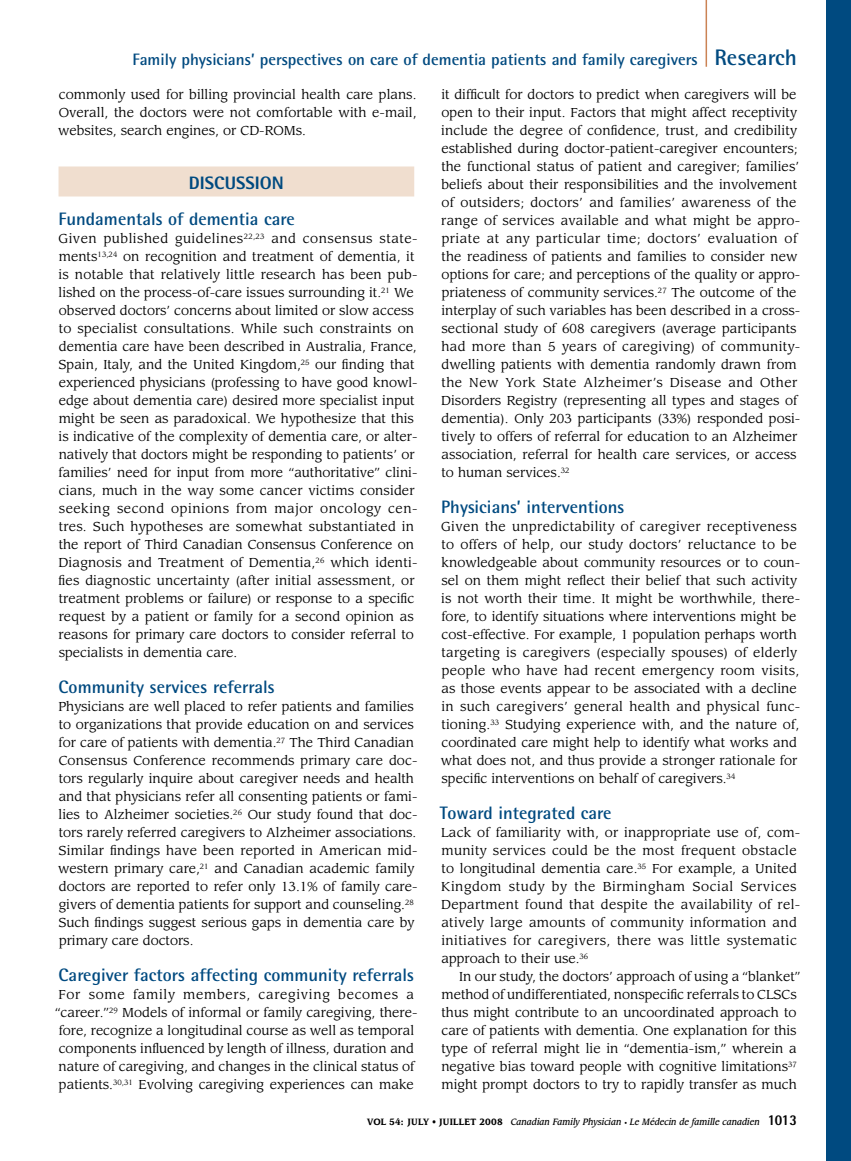
<style>
.page{position:relative;width:851px;height:1161px;background:#fff}
.page>*{position:absolute;margin:0;border:0;box-sizing:border-box;transform-origin:0 0}
.t1{font:700 18px "Rotis Semi Sans Std";color:#004a80}
.t2{font:700 18px "Rotis Semi Sans Std";letter-spacing:-.02em;color:#004a80}
.t3{font:800 18px "Rotis Semi Sans Std";color:#004a80}
.t4{font:700 16.5px "Rotis Semi Sans Std";color:#004a80}
.t5{font:12.75px/18px "Leawood Std";color:#000}
.t6{font:12.75px/18px "Leawood Std";letter-spacing:.025em;color:#000}
.t7{font:italic 500 9px "Leawood Std";color:#000;scale:.9 1}
.s1{font-size:22.5px}
.s2{font-weight:700;font-style:normal}
.s3{font-style:normal;font-size:6px}
.s4{font-family:"Rotis Semi Sans Std";font-weight:800;font-style:normal;font-size:15px}
</style>
<div class="page">
<div style="left:826px;top:0;width:24px;height:1161px;background:#004a80"></div>
<hr style="left:705px;top:0;width:2px;height:67px;background:#cb8354">
<div style="left:58px;top:166px;width:356px;height:30px;background:#f0decf"></div>
<p class="t4" style="left:132px;top:49px;width:666px">Family physicians’ perspectives on care of dementia patients and family caregivers <span class="s1">Research</span></p>
<p class="t5" style="left:58px;top:86px;width:360px;text-align:justify">commonly used for billing provincial health care plans.<br>Overall, the doctors were not comfortable with e-mail, websites, search engines, or CD-ROMs.</p>
<h1 class="t3" style="left:189px;top:171px;width:22px">DISCUSSION</h1>
<h1 class="t1" style="left:59px;top:208px;width:238px">Fundamentals of dementia care</h1>
<p class="t5" style="left:58px;top:230px;width:360px">Given published guidelines<sup>22,23</sup> and consensus state&shy;ments<sup>13,24</sup> on recognition and treatment of dementia, it is notable that relatively little research has been pub&shy;lished on the process-of-care issues surrounding it.<sup>21</sup> We observed doctors’ concerns about limited or slow access to specialist consultations. While such constraints on dementia care have been described in Australia, France, Spain, Italy, and the United Kingdom,<sup>25</sup> our finding that experienced physicians (professing to have good knowl&shy;edge about dementia care) desired more specialist input might be seen as paradoxical. We hypothesize that this is indicative of the complexity of dementia care, or alter&shy;natively that doctors might be responding to patients’ or families’ need for input from more “authoritative” clini&shy;cians, much in the way some cancer victims consider seeking second opinions from major oncology cen&shy;tres. Such hypotheses are somewhat substantiated in the report of Third Canadian Consensus Conference on Diagnosis and Treatment of Dementia,<sup>26</sup> which identi&shy;fies diagnostic uncertainty (after initial assessment, or treatment problems or failure) or response to a specific request by a patient or family for a second opinion as reasons for primary care doctors to consider referral to specialists in dementia care.</p>
<h1 class="t1" style="left:59px;top:676px;width:218px">Community services referrals</h1>
<p class="t5" style="left:58px;top:698px;width:361px">Physicians are well placed to refer patients and families to organizations that provide education on and services for care of patients with dementia.<sup>27</sup> The Third Canadian Consensus Conference recommends primary care doc&shy;tors regularly inquire about caregiver needs and health and that physicians refer all consenting patients or fami&shy;lies to Alzheimer societies.<sup>26</sup> Our study found that doc&shy;tors rarely referred caregivers to Alzheimer associations.<br>Similar findings have been reported in American mid&shy;western primary care,<sup>21</sup> and Canadian academic family doctors are reported to refer only 13.1% of family care&shy;givers of dementia patients for support and counseling.<sup>28<br></sup>Such findings suggest serious gaps in dementia care by primary care doctors.</p>
<h1 class="t1" style="left:59px;top:964px;width:357px">Caregiver factors affecting community referrals</h1>
<p class="t5" style="left:55px;top:986px;width:364px">For some family members, caregiving becomes a “career.”<sup>29</sup> Models of informal or family caregiving, there&shy;fore, recognize a longitudinal course as well as temporal components influenced by length of illness, duration and nature of caregiving, and changes in the clinical status of patients.<sup>30,31</sup> Evolving caregiving experiences can make</p>
<p class="t5" style="left:441px;top:86px;width:360px">it difficult for doctors to predict when caregivers will be open to their input. Factors that might affect receptivity include the degree of confidence, trust, and credibility established during doctor-patient-caregiver encounters; the functional status of patient and caregiver; families’ beliefs about their responsibilities and the involvement of outsiders; doctors’ and families’ awareness of the range of services available and what might be appro&shy;priate at any particular time; doctors’ evaluation of the readiness of patients and families to consider new options for care; and perceptions of the quality or appro&shy;priateness of community services.<sup>27</sup> The outcome of the interplay of such variables has been described in a cross&shy;sectional study of 608 caregivers (average participants had more than 5 years of caregiving) of community&shy;dwelling patients with dementia randomly drawn from the New York State Alzheimer’s Disease and Other Disorders Registry (representing all types and stages of dementia). Only 203 participants (33%) responded posi&shy;tively to offers of referral for education to an Alzheimer association, referral for health care services, or access to human services.<sup>32</sup></p>
<h1 class="t1" style="left:441px;top:496px;width:185px">Physicians’ interventions</h1>
<p class="t5" style="left:441px;top:518px;width:361px">Given the unpredictability of caregiver receptiveness to offers of help, our study doctors’ reluctance to be knowledgeable about community resources or to coun&shy;sel on them might reflect their belief that such activity is not worth their time. It might be worthwhile, there&shy;fore, to identify situations where interventions might be cost-effective. For example, 1 population perhaps worth targeting is caregivers (especially spouses) of elderly people who have had recent emergency room visits, as those events appear to be associated with a decline in such caregivers’ general health and physical func&shy;tioning.<sup>33</sup> Studying experience with, and the nature of, coordinated care might help to identify what works and what does not, and thus provide a stronger rationale for specific interventions on behalf of caregivers.<sup>34</sup></p>
<h1 class="t2" style="left:440px;top:802px;width:173px">Toward integrated care</h1>
<p class="t6" style="left:441px;top:824px;width:360px">Lack of familiarity with, or inappropriate use of, com&shy;munity services could be the most frequent obstacle to longitudinal dementia care.<sup>35</sup> For example, a United Kingdom study by the Birmingham Social Services Department found that despite the availability of rel&shy;atively large amounts of community information and initiatives for caregivers, there was little systematic approach to their use.<sup>36</sup></p>
<p class="t5" style="left:441px;top:968px;width:360px;text-indent:18px">In our study, the doctors’ approach of using a “blanket” method of undifferentiated, nonspecific referrals to CLSCs thus might contribute to an uncoordinated approach to care of patients with dementia. One explanation for this type of referral might lie in “dementia-ism,” wherein a negative bias toward people with cognitive limitations<sup>37 </sup>might prompt doctors to try to rapidly transfer as much</p>
<p class="t7" style="left:367px;top:1116px;width:479px"><span class="s2">VOL 54: JULY • JUILLET 2008</span> Canadian Family Physician <span class="s3">•</span> Le Médecin de famille canadien <span class="s4">1013</span></p>
</div>
